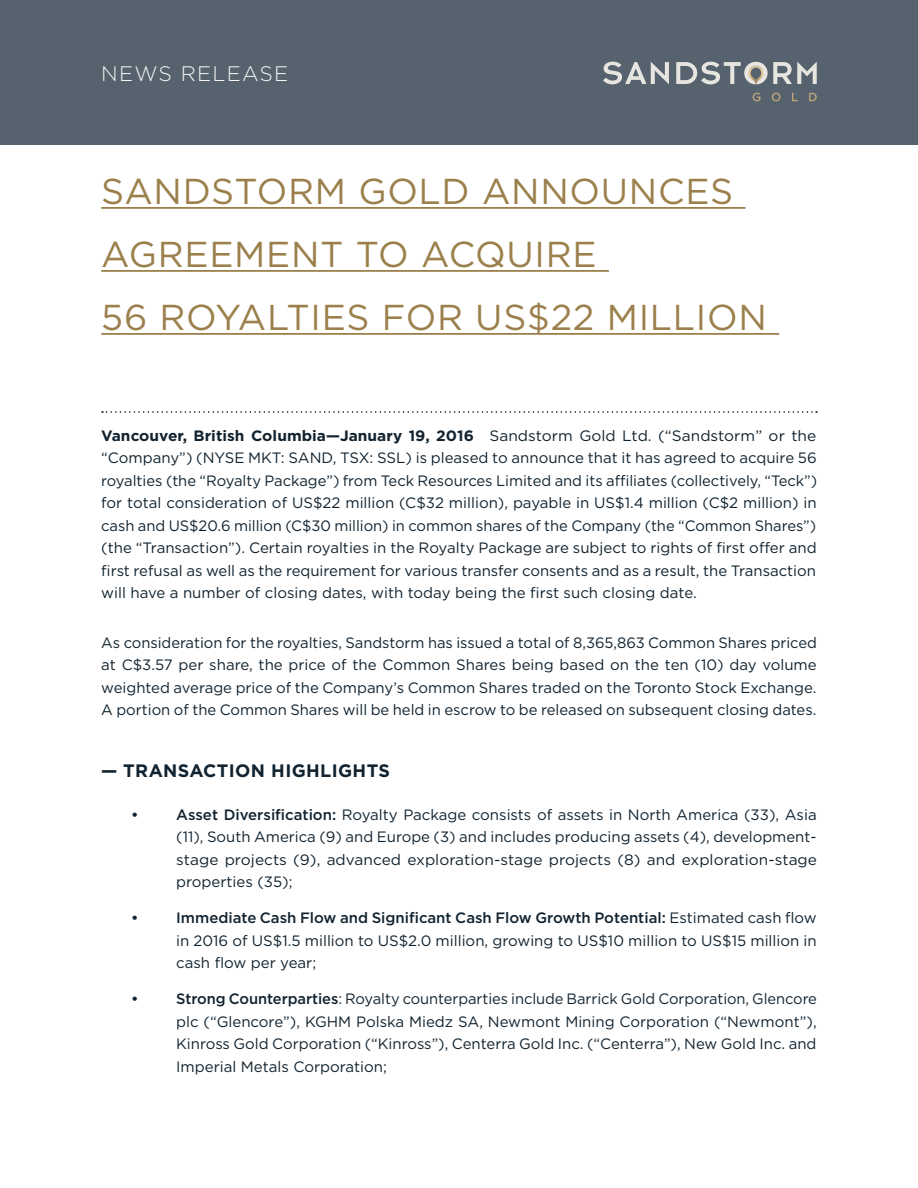
<style>
.page{position:relative;width:918px;height:1188px;background:#fff}
.page>*{position:absolute;margin:0;border:0;box-sizing:border-box;transform-origin:0 0}
.t1{font:36px/63px "Gotham";letter-spacing:.02em;color:#9b804c}
.t2{font:300 21px "Gotham";letter-spacing:.06em;color:#f4f4f4}
.t3{font:700 18px "Gotham";letter-spacing:.02em;color:#112330}
.t4{font:15px/22.5px "Gotham";color:#112330;text-align:justify}
.t5{font:500 15px "Gotham";color:#112330}
.s1{font-weight:700}
.s2{font-weight:500}
</style>
<div class="page">
<div style="left:0;top:0;width:918px;height:144px;background:#56626e"></div>
<svg style="left:676px;top:62px;width:141px;height:22px"></svg>
<svg style="left:603px;top:62px;width:66px;height:22px"></svg>
<svg style="left:753px;top:93px;width:7px;height:8px"></svg>
<svg style="left:772px;top:93px;width:9px;height:8px"></svg>
<svg style="left:792px;top:93px;width:6px;height:8px"></svg>
<svg style="left:809px;top:93px;width:8px;height:8px"></svg>
<hr style="left:101px;top:207px;width:644px;height:2px;background:#9b804c">
<hr style="left:101px;top:270px;width:508px;height:2px;background:#9b804c">
<svg style="left:102px;top:411px;width:715px;height:2px"></svg>
<hr style="left:101px;top:333px;width:678px;height:2px;background:#9b804c">
<h2 class="t2" style="left:101px;top:60px;width:189px">NEWS RELEASE</h2>
<h1 class="t1" style="left:101px;top:159px;width:667px">SANDSTORM GOLD ANNOUNCES<br>AGREEMENT TO ACQUIRE<br>56 ROYALTIES FOR US$22 MILLION</h1>
<p class="t4" style="left:101px;top:424px;width:717px"><span class="s1">Vancouver, British Columbia—January 19, 2016</span> Sandstorm Gold Ltd. (“Sandstorm” or the “Company”) (NYSE MKT: SAND, TSX: SSL) is pleased to announce that it has agreed to acquire 56 royalties (the “Royalty Package”) from Teck Resources Limited and its affiliates (collectively, “Teck”) for total consideration of US$22 million (C$32 million), payable in US$1.4 million (C$2 million) in cash and US$20.6 million (C$30 million) in common shares of the Company (the “Common Shares”) (the “Transaction”). Certain royalties in the Royalty Package are subject to rights of first offer and first refusal as well as the requirement for various transfer consents and as a result, the Transaction will have a number of closing dates, with today being the first such closing date.</p>
<p class="t4" style="left:101px;top:631px;width:717px">As consideration for the royalties, Sandstorm has issued a total of 8,365,863 Common Shares priced at C$3.57 per share, the price of the Common Shares being based on the ten (10) day volume weighted average price of the Company’s Common Shares traded on the Toronto Stock Exchange.<br>A portion of the Common Shares will be held in escrow to be released on subsequent closing dates.</p>
<p class="t3" style="left:101px;top:759px;width:290px">— Transaction High lights</p>
<p class="t5" style="left:131px;top:805px;width:9px">•</p>
<p class="t4" style="left:176px;top:803px;width:642px"><span class="s2">Asset Diversification:</span> Royalty Package consists of assets in North America (33), Asia (11), South America (9) and Europe (3) and includes producing assets (4), development&shy;stage projects (9), advanced exploration-stage projects (8) and exploration-stage properties (35);</p>
<p class="t5" style="left:131px;top:908px;width:9px">•</p>
<p class="t4" style="left:176px;top:907px;width:642px"><span class="s2">Immediate Cash Flow and Significant Cash Flow Growth Potential:</span> Estimated cash flow in 2016 of US$1.5 million to US$2.0 million, growing to US$10 million to US$15 million in cash flow per year;</p>
<p class="t5" style="left:131px;top:989px;width:9px">•</p>
<p class="t4" style="left:176px;top:988px;width:642px"><span class="s2">Strong Counterparties</span>: Royalty counterparties include Barrick Gold Corporation, Glencore plc (“Glencore”), KGHM Polska Miedz SA, Newmont Mining Corporation (“Newmont”), Kinross Gold Corporation (“Kinross”), Centerra Gold Inc. (“Centerra”), New Gold Inc. and Imperial Metals Corporation;</p>
</div>
